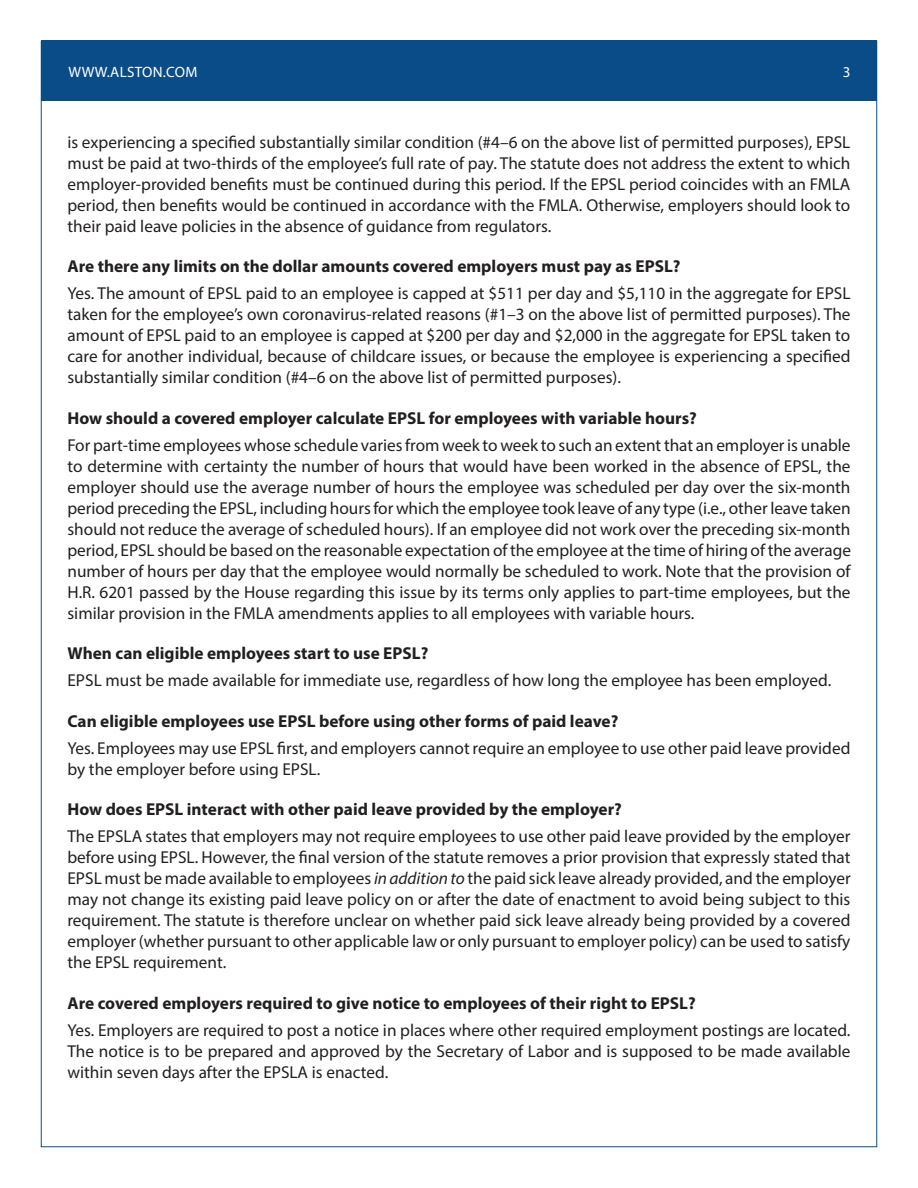
<style>
.page{position:relative;width:918px;height:1188px;background:#fff}
.page>*{position:absolute;margin:0;border:0;box-sizing:border-box;transform-origin:0 0}
.t1{font:17.25px/21px "Myriad Pro";color:#231f20;text-align:justify}
.t2{font:700 17.25px "Myriad Pro";color:#231f20}
.t3{font:15px "Myriad Pro";letter-spacing:.02em;color:#fff}
.s1{font-style:italic}
</style>
<div class="page">
<div style="left:41px;top:40px;width:835px;height:61px;background:#0a4c88"></div>
<p class="t3" style="left:68px;top:62px;width:130px">WWW.ALSTON.COM</p>
<p class="t3" style="left:843px;top:62px;width:9px">3</p>
<p class="t1" style="left:68px;top:131px;width:785px">is experiencing a specified substantially similar condition (#4–6 on the above list of permitted purposes), EPSL must be paid at two-thirds of the employee’s full rate of pay. The statute does not address the extent to which employer-provided benefits must be continued during this period. If the EPSL period coincides with an FMLA period, then benefits would be continued in accordance with the FMLA. Otherwise, employers should look to their paid leave policies in the absence of guidance from regulators.</p>
<p class="t2" style="left:68px;top:255px;width:615px">Are there any limits on the dollar amounts covered employers must pay as EPSL?</p>
<p class="t1" style="left:68px;top:283px;width:785px">Yes. The amount of EPSL paid to an employee is capped at $511 per day and $5,110 in the aggregate for EPSL taken for the employee’s own coronavirus-related reasons (#1–3 on the above list of permitted purposes). The amount of EPSL paid to an employee is capped at $200 per day and $2,000 in the aggregate for EPSL taken to care for another individual, because of childcare issues, or because the employee is experiencing a specified substantially similar condition (#4–6 on the above list of permitted purposes).</p>
<p class="t2" style="left:68px;top:407px;width:631px">How should a covered employer calculate EPSL for employees with variable hours?</p>
<p class="t1" style="left:68px;top:434px;width:785px">For part-time employees whose schedule varies from week to week to such an extent that an employer is unable to determine with certainty the number of hours that would have been worked in the absence of EPSL, the employer should use the average number of hours the employee was scheduled per day over the six-month period preceding the EPSL, including hours for which the employee took leave of any type (i.e., other leave taken should not reduce the average of scheduled hours). If an employee did not work over the preceding six-month period, EPSL should be based on the reasonable expectation of the employee at the time of hiring of the average number of hours per day that the employee would normally be scheduled to work. Note that the provision of H.R. 6201 passed by the House regarding this issue by its terms only applies to part-time employees, but the similar provision in the FMLA amendments applies to all employees with variable hours.</p>
<p class="t2" style="left:68px;top:642px;width:362px">When can eligible employees start to use EPSL?</p>
<p class="t1" style="left:68px;top:670px;width:765px">EPSL must be made available for immediate use, regardless of how long the employee has been employed.</p>
<p class="t2" style="left:68px;top:710px;width:552px">Can eligible employees use EPSL before using other forms of paid leave?</p>
<p class="t1" style="left:68px;top:737px;width:784px">Yes. Employees may use EPSL first, and employers cannot require an employee to use other paid leave provided by the employer before using EPSL.</p>
<p class="t2" style="left:68px;top:798px;width:556px">How does EPSL interact with other paid leave provided by the employer?</p>
<p class="t1" style="left:68px;top:826px;width:785px">The EPSLA states that employers may not require employees to use other paid leave provided by the employer before using EPSL. However, the final version of the statute removes a prior provision that expressly stated that EPSL must be made available to employees <span class="s1">in addition to</span> the paid sick leave already provided, and the employer may not change its existing paid leave policy on or after the date of enactment to avoid being subject to this requirement. The statute is therefore unclear on whether paid sick leave already being provided by a covered employer (whether pursuant to other applicable law or only pursuant to employer policy) can be used to satisfy the EPSL requirement.</p>
<p class="t2" style="left:68px;top:992px;width:630px">Are covered employers required to give notice to employees of their right to EPSL?</p>
<p class="t1" style="left:68px;top:1019px;width:785px">Yes. Employers are required to post a notice in places where other required employment postings are located.<br>The notice is to be prepared and approved by the Secretary of Labor and is supposed to be made available within seven days after the EPSLA is enacted.</p>
</div>
